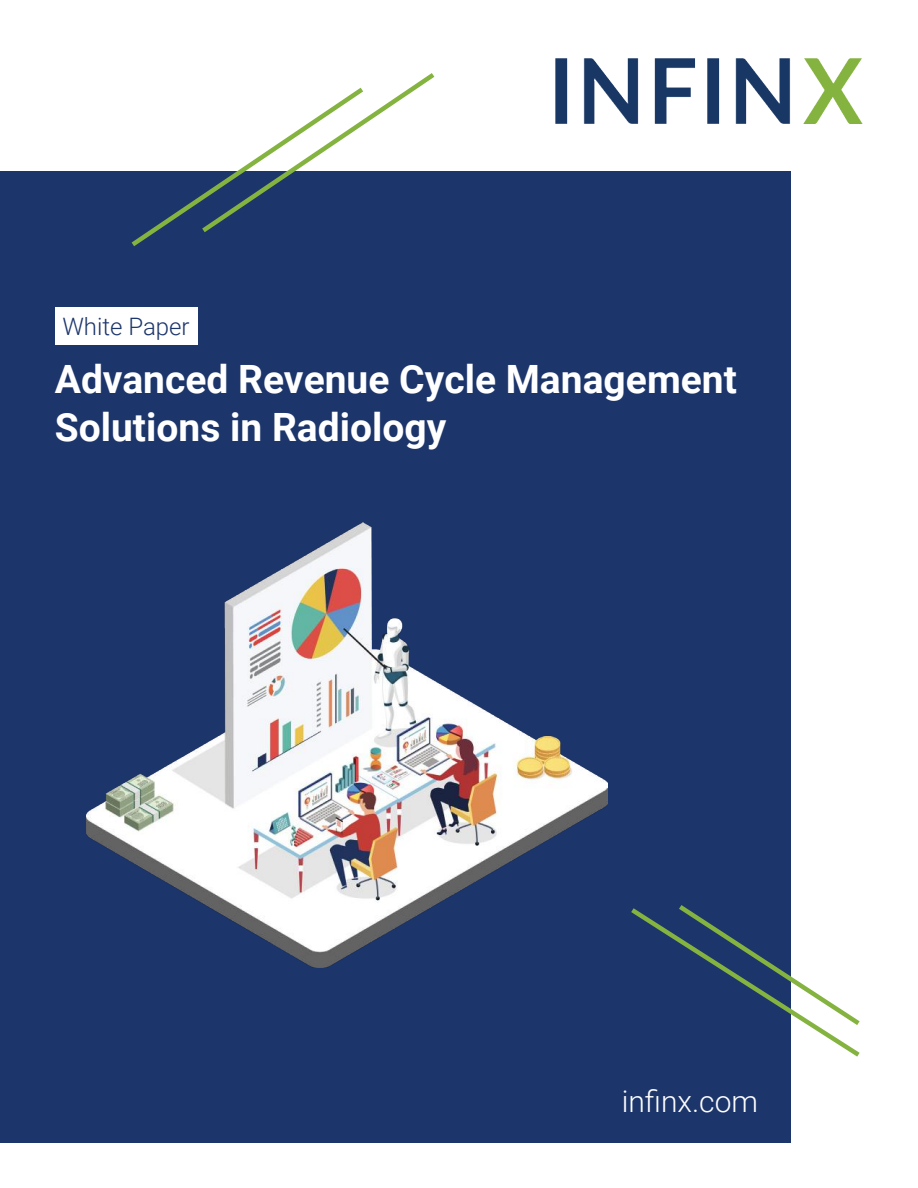
<style>
.page{position:relative;width:918px;height:1188px;background:#fff}
.page>*{position:absolute;margin:0;border:0;box-sizing:border-box;transform-origin:0 0}
.t1{font:700 39px/48px "Roboto";color:#fff}
.t2{font:300 30px "Roboto";color:#fff}
.t3{font:300 24px "Roboto";color:#1c356b}
</style>
<div class="page">
<div style="left:0;top:171px;width:791px;height:972px;background:#1c356b"></div>
<img style="left:555px;top:58px;width:307px;height:65px">
<svg style="left:631px;top:905px;width:229px;height:152px"></svg>
<svg style="left:131px;top:73px;width:304px;height:173px"></svg>
<div style="left:55px;top:307px;width:143px;height:37px;background:#fff"></div>
<img style="left:87px;top:523px;width:521px;height:444px">
<p class="t3" style="left:62px;top:309px;width:129px">White Paper</p>
<p class="t1" style="left:55px;top:354px;width:684px">Advanced Revenue Cycle Management<br>Solutions in Radiology</p>
<p class="t2" style="left:622px;top:1080px;width:138px">infinx.com</p>
</div>
